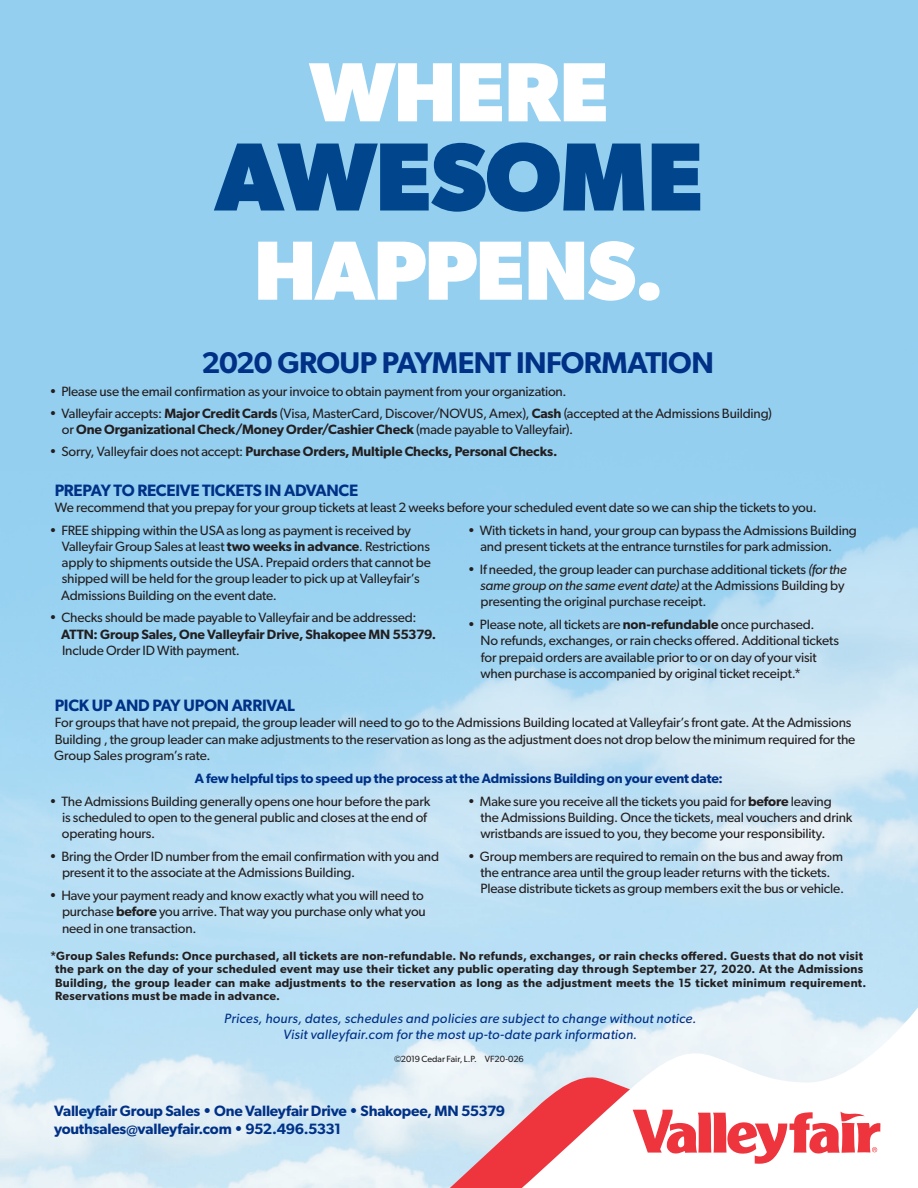
<style>
.page{position:relative;width:918px;height:1188px;background:#95cff0}
.page>*{position:absolute;margin:0;border:0;box-sizing:border-box;transform-origin:0 0}
.t1{font:700 97.05px "Gibson";letter-spacing:-.015em;color:#01468c}
.t2{font:700 84.15px "Gibson";letter-spacing:-.01em;color:#fff}
.t3{font:600 30px "Gibson";letter-spacing:-.02em;color:#003186}
.t4{font:600 16.5px "Gibson";letter-spacing:-.015em;color:#003186}
.t5{font:600 15px/18px "Gibson";letter-spacing:-.015em;color:#003186}
.t6{font:13.5px/16.2px "Gibson";letter-spacing:-.01em;color:#231f20}
.t7{font:italic 13.5px/16.2px "Gibson";letter-spacing:.02em;color:#003186;text-align:center}
.t8{font:600 13.5px "Gibson";letter-spacing:-.01em;color:#231f20}
.t9{font:600 13.5px "Gibson";letter-spacing:-.01em;color:#003186}
.t10{font:600 12px/13.5px "Gibson";letter-spacing:.025em;color:#231f20}
.t11{font:9px "Gibson";letter-spacing:-.01em;color:#231f20}
.s1{font-weight:600}
.s2{font-weight:400}
.s3{font-style:italic}
</style>
<div class="page">
<img style="left:0;top:527px;width:918px;height:661px">
<svg style="left:506px;top:988px;width:412px;height:200px;background:#ddeef8"></svg>
<svg style="left:434px;top:1072px;width:446px;height:116px;background:#f3c5c9"></svg>
<p class="t2" style="left:310px;top:42px;width:300px">WHERE</p>
<p class="t1" style="left:215px;top:119px;width:490px">AWESOME</p>
<p class="t2" style="left:254px;top:221px;width:411px">HAPPENS.</p>
<p class="t3" style="left:201px;top:345px;width:514px">2020 GROUP PAYMENT INFORMATION</p>
<p class="t6" style="left:49px;top:383px;width:519px">• Please use the email confirmation as your invoice to obtain payment from your organization.</p>
<p class="t6" style="left:62px;top:405px;width:712px;text-indent:-12px">• Valleyfair accepts: <span class="s1">Major Credit Cards</span> (Visa, MasterCard, Discover/NOVUS, Amex), <span class="s1">Cash</span> (accepted at the Admissions Building) or <span class="s1">One Organizational Check/Money Order/Cashier Check</span> (made payable to Valleyfair).</p>
<p class="t8" style="left:49px;top:443px;width:509px"><span class="s2">• Sorry, Valleyfair does not accept:</span> Purchase Orders, Multiple Checks, Personal Checks.</p>
<p class="t4" style="left:55px;top:480px;width:305px">PREPAY TO RECEIVE TICKETS IN ADVANCE</p>
<p class="t6" style="left:55px;top:499px;width:764px">We recommend that you prepay for your group tickets at least 2 weeks before your scheduled event date so we can ship the tickets to you.</p>
<p class="t6" style="left:61px;top:522px;width:371px;text-indent:-12px">• FREE shipping within the USA as long as payment is received by Valleyfair Group Sales at least <span class="s1">two weeks in advance</span>. Restrictions apply to shipments outside the USA. Prepaid orders that cannot be shipped will be held for the group leader to pick up at Valleyfair’s Admissions Building on the event date.</p>
<p class="t6" style="left:61px;top:610px;width:377px;text-indent:-12px">• Checks should be made payable to Valleyfair and be addressed:<br><span class="s1">ATTN: Group Sales, One Valleyfair Drive, Shakopee MN 55379.<br></span>Include Order ID With payment.</p>
<p class="t6" style="left:480px;top:522px;width:378px;text-indent:-12px">• With tickets in hand, your group can bypass the Admissions Building and present tickets at the entrance turnstiles for park admission.</p>
<p class="t6" style="left:480px;top:561px;width:368px;text-indent:-12px">• If needed, the group leader can purchase additional tickets <span class="s3">(for the same group on the same event date)</span> at the Admissions Building by presenting the original purchase receipt.</p>
<p class="t6" style="left:480px;top:616px;width:360px;text-indent:-12px">• Please note, all tickets are <span class="s1">non-refundable</span> once purchased.<br>No refunds, exchanges, or rain checks offered. Additional tickets for prepaid orders are available prior to or on day of your visit when purchase is accompanied by original ticket receipt.*</p>
<p class="t4" style="left:55px;top:696px;width:242px">PICK UP AND PAY UPON ARRIVAL</p>
<p class="t6" style="left:54px;top:714px;width:803px">For groups that have not prepaid, the group leader will need to go to the Admissions Building located at Valleyfair’s front gate. At the Admissions<br>Building , the group leader can make adjustments to the reservation as long as the adjustment does not drop below the minimum required for the<br>Group Sales program’s rate.</p>
<p class="t9" style="left:195px;top:770px;width:530px">A few helpful tips to speed up the process at the Admissions Building on your event date:</p>
<p class="t6" style="left:62px;top:793px;width:370px;text-indent:-12px">• The Admissions Building generally opens one hour before the park is scheduled to open to the general public and closes at the end of operating hours.</p>
<p class="t6" style="left:62px;top:848px;width:379px;text-indent:-13px">• Bring the Order ID number from the email confirmation with you and present it to the associate at the Admissions Building.</p>
<p class="t6" style="left:62px;top:887px;width:365px;text-indent:-13px">• Have your payment ready and know exactly what you will need to purchase <span class="s1">before</span> you arrive. That way you purchase only what you need in one transaction.</p>
<p class="t6" style="left:480px;top:793px;width:373px;text-indent:-12px">• Make sure you receive all the tickets you paid for <span class="s1">before</span> leaving the Admissions Building. Once the tickets, meal vouchers and drink wristbands are issued to you, they become your responsibility.</p>
<p class="t6" style="left:481px;top:848px;width:365px;text-indent:-13px">• Group members are required to remain on the bus and away from the entrance area until the group leader returns with the tickets.<br>Please distribute tickets as group members exit the bus or vehicle.</p>
<p class="t10" style="left:55px;top:948px;width:813px;text-indent:-5px">*Group Sales Refunds: Once purchased, all tickets are non-refundable. No refunds, exchanges, or rain checks offered. Guests that do not visit the park on the day of your scheduled event may use their ticket any public operating day through September 27, 2020. At the Admissions Building, the group leader can make adjustments to the reservation as long as the adjustment meets the 15 ticket minimum requirement.<br>Reservations must be made in advance.</p>
<p class="t7" style="left:224px;top:1010px;width:474px">Prices, hours, dates, schedules and policies are subject to change without notice.<br>Visit valleyfair.com for the most up-to-date park information.</p>
<p class="t11" style="left:394px;top:1053px;width:131px">©2019 Cedar Fair, L.P. VF20-026</p>
<p class="t5" style="left:54px;top:1101px;width:453px">Valleyfair Group Sales • One Valleyfair Drive • Shakopee, MN 55379 youthsales@valleyfair.com • 952.496.5331</p>
</div>
